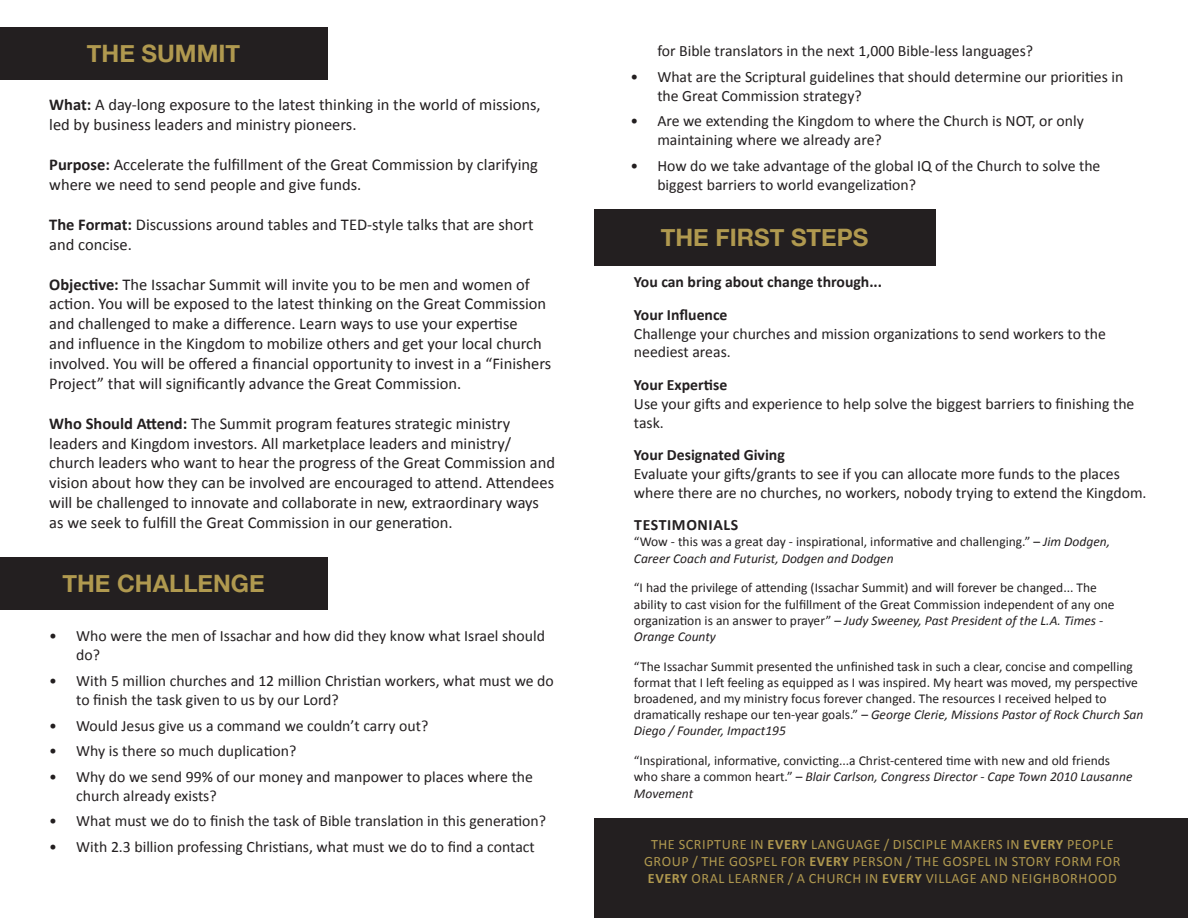
<style>
.page{position:relative;width:1188px;height:918px;background:#fff}
.page>*{position:absolute;margin:0;border:0;box-sizing:border-box;transform-origin:0 0}
.t1{font:700 24px "Helvetica Neue";color:#b0994f}
.t2{font:16.5px/19.8px "Calibri";color:#231f20}
.t3{font:15.75px/18.9px "Calibri";color:#231f20}
.t4{font:700 15.75px "Calibri";color:#231f20}
.t5{font:700 15.75px "Calibri";letter-spacing:.04em;color:#231f20}
.t6{font:14.25px/17.1px "Calibri";letter-spacing:.04em;color:#b0994f;text-align:center}
.t7{font:13.5px/16.2px "Calibri";color:#231f20}
.s1{font-weight:700}
.s2{font-style:italic}
</style>
<div class="page">
<div style="left:0;top:27px;width:327px;height:53px;background:#231f20"></div>
<div style="left:0;top:558px;width:327px;height:52px;background:#231f20"></div>
<div style="left:594px;top:210px;width:341px;height:56px;background:#231f20"></div>
<div style="left:594px;top:819px;width:594px;height:99px;background:#231f20"></div>
<p class="t1" style="left:87px;top:34px;width:155px">THE SUMMIT</p>
<p class="t2" style="left:49px;top:95px;width:493px"><span class="s1">What:</span> A day-long exposure to the latest thinking in the world of missions, led by business leaders and ministry pioneers.</p>
<p class="t2" style="left:49px;top:155px;width:490px"><span class="s1">Purpose:</span> Accelerate the fulfillment of the Great Commission by clarifying where we need to send people and give funds.</p>
<p class="t2" style="left:49px;top:214px;width:486px"><span class="s1">The Format:</span> Discussions around tables and TED-style talks that are short and concise.</p>
<p class="t2" style="left:49px;top:274px;width:504px"><span class="s1">Objective:</span> The Issachar Summit will invite you to be men and women of action. You will be exposed to the latest thinking on the Great Commission and challenged to make a difference. Learn ways to use your expertise<br>and influence in the Kingdom to mobilize others and get your local church involved. You will be offered a financial opportunity to invest in a “Finishers Project” that will significantly advance the Great Commission.</p>
<p class="t2" style="left:49px;top:413px;width:507px"><span class="s1">Who Should Attend:</span> The Summit program features strategic ministry leaders and Kingdom investors. All marketplace leaders and ministry/ church leaders who want to hear the progress of the Great Commission and vision about how they can be involved are encouraged to attend. Attendees will be challenged to innovate and collaborate in new, extraordinary ways as we seek to fulfill the Great Commission in our generation.</p>
<p class="t1" style="left:62px;top:565px;width:204px">THE CHALLENGE</p>
<p class="t3" style="left:76px;top:627px;width:470px;text-indent:-27px">• Who were the men of Issachar and how did they know what Israel should do?</p>
<p class="t3" style="left:76px;top:671px;width:479px;text-indent:-27px">• With 5 million churches and 12 million Christian workers, what must we do to finish the task given to us by our Lord?</p>
<p class="t3" style="left:49px;top:716px;width:381px">• Would Jesus give us a command we couldn’t carry out?</p>
<p class="t3" style="left:49px;top:742px;width:249px">• Why is there so much duplication?</p>
<p class="t3" style="left:76px;top:767px;width:458px;text-indent:-27px">• Why do we send 99% of our money and manpower to places where the church already exists?</p>
<p class="t3" style="left:49px;top:812px;width:498px">• What must we do to finish the task of Bible translation in this generation?</p>
<p class="t3" style="left:49px;top:837px;width:487px">• With 2.3 billion professing Christians, what must we do to find a contact</p>
<p class="t3" style="left:657px;top:42px;width:377px">for Bible translators in the next 1,000 Bible-less languages?</p>
<p class="t3" style="left:657px;top:67px;width:468px;text-indent:-27px">• What are the Scriptural guidelines that should determine our priorities in the Great Commission strategy?</p>
<p class="t3" style="left:657px;top:112px;width:428px;text-indent:-27px">• Are we extending the Kingdom to where the Church is NOT, or only maintaining where we already are?</p>
<p class="t3" style="left:657px;top:156px;width:445px;text-indent:-27px">• How do we take advantage of the global IQ of the Church to solve the biggest barriers to world evangelization?</p>
<p class="t1" style="left:661px;top:219px;width:209px">THE FIRST STEPS</p>
<p class="t4" style="left:634px;top:272px;width:250px">You can bring about change through...</p>
<p class="t3" style="left:634px;top:305px;width:474px"><span class="s1">Your Influence<br></span>Challenge your churches and mission organizations to send workers to the neediest areas.</p>
<p class="t3" style="left:634px;top:375px;width:502px"><span class="s1">Your Expertise<br></span>Use your gifts and experience to help solve the biggest barriers to finishing the task.</p>
<p class="t3" style="left:634px;top:445px;width:514px"><span class="s1">Your Designated Giving<br></span>Evaluate your gifts/grants to see if you can allocate more funds to the places where there are no churches, no workers, nobody trying to extend the Kingdom.</p>
<p class="t5" style="left:634px;top:515px;width:106px">TESTIMONIALS</p>
<p class="t7" style="left:634px;top:534px;width:478px">“Wow - this was a great day - inspirational, informative and challenging.” – <span class="s2">Jim Dodgen,<br>Career Coach and Futurist, Dodgen and Dodgen</span></p>
<p class="t7" style="left:634px;top:580px;width:482px">“I had the privilege of attending (Issachar Summit) and will forever be changed... The ability to cast vision for the fulfillment of the Great Commission independent of any one organization is an answer to prayer” – <span class="s2">Judy Sweeney, Past President of the L.A. Times - Orange County</span></p>
<p class="t7" style="left:634px;top:658px;width:511px">“The Issachar Summit presented the unfinished task in such a clear, concise and compelling format that I left feeling as equipped as I was inspired. My heart was moved, my perspective broadened, and my ministry focus forever changed. The resources I received helped to dramatically reshape our ten-year goals.” – <span class="s2">George Clerie, Missions Pastor of Rock Church San Diego / Founder, Impact195</span></p>
<p class="t7" style="left:634px;top:753px;width:500px">“Inspirational, informative, convicting...a Christ-centered time with new and old friends who share a common heart.” – <span class="s2">Blair Carlson, Congress Director - Cape Town 2010 Lausanne<br>Movement</span></p>
<p class="t6" style="left:644px;top:836px;width:478px">THE SCRIPTURE IN <span class="s1">EVERY</span> LANGUAGE / DISCIPLE MAKERS IN <span class="s1">EVERY</span> PEOPLE<br>GROUP / THE GOSPEL FOR <span class="s1">EVERY</span> PERSON / THE GOSPEL IN STORY FORM FOR<br><span class="s1">EVERY</span> ORAL LEARNER / A CHURCH IN <span class="s1">EVERY</span> VILLAGE AND NEIGHBORHOOD</p>
</div>
